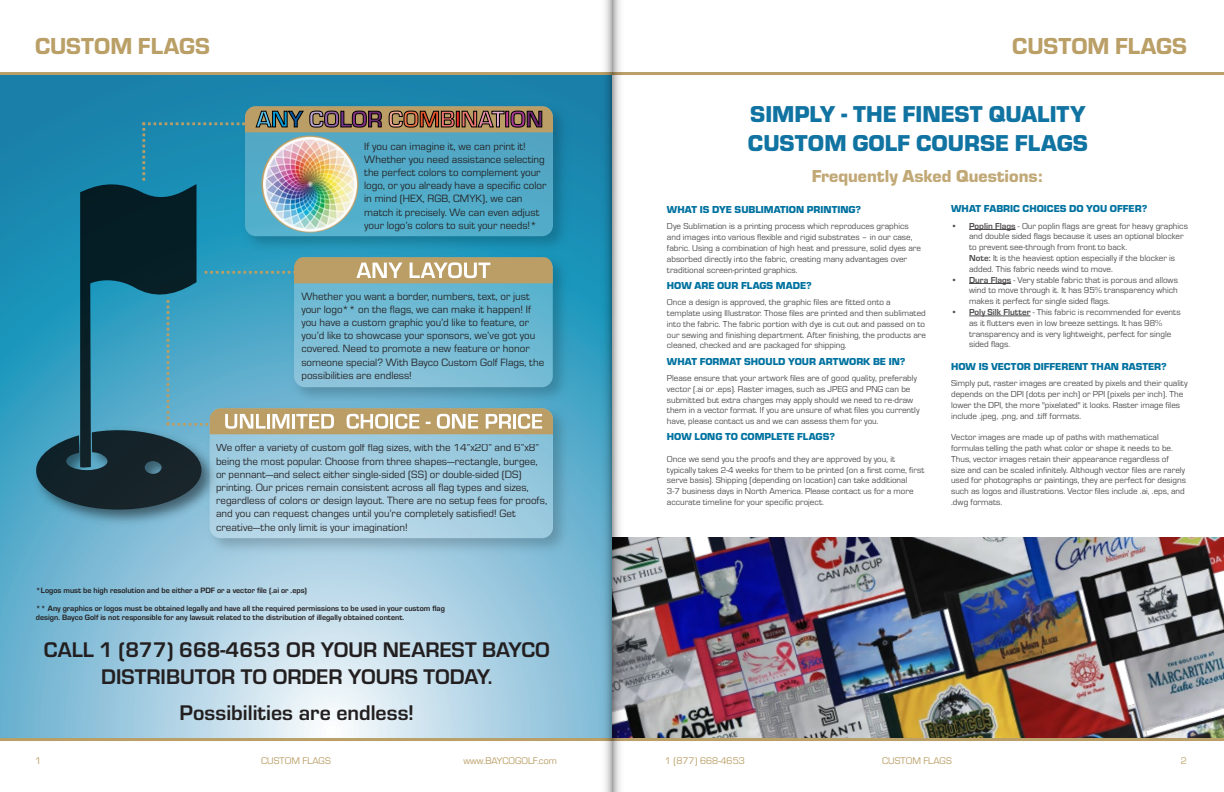
<style>
.page{position:relative;width:1224px;height:792px;background:#fff}
.page>*{position:absolute;margin:0;border:0;box-sizing:border-box;transform-origin:0 0}
.t1{font:24px "Eurostile Hea";color:#ba9f67}
.t2{font:900 23.9px/28.6px "Eurostile";color:#1073a1}
.t3{font:700 22px/26.4px "Eurostile";color:#231f20;text-align:center}
.t4{font:900 18px "Eurostile";color:#ba9f67}
.t5{font:11px/13.2px "Eurostile";color:#231f20}
.t6{font:900 10.5px "Eurostile";color:#0072a0}
.t7{font:10px "Eurostile";color:#ba9f67}
.t8{font:9px/10.8px "Eurostile";color:#231f20}
.t9{font:700 8px/9.6px "Eurostile";color:#231f20}
.s1{font-weight:700}
</style>
<div class="page">
<svg style="left:0;top:75px;width:597px;height:663px"></svg>
<img style="left:237px;top:100px;width:336px;height:150px">
<img style="left:553px;top:250px;width:20px;height:151px">
<img style="left:202px;top:401px;width:371px;height:158px">
<div style="left:210px;top:408px;width:343px;height:130px;background:linear-gradient(to right,#bbd9e9,#a4cee1);border-radius:11px"></div>
<img style="left:29px;top:423px;width:193px;height:107px">
<svg style="left:35px;top:106px;width:518px;height:404px"></svg>
<img style="left:627px;top:538px;width:597px;height:200px">
<hr style="left:969px;top:229px;width:47px;height:1px;background:#231f20">
<hr style="left:969px;top:283px;width:42px;height:1px;background:#231f20">
<hr style="left:969px;top:315px;width:61px;height:1px;background:#231f20">
<hr style="left:611px;top:72px;width:613px;height:3px;background:#ba9f67">
<hr style="left:611px;top:738px;width:613px;height:3px;background:#ba9f67">
<hr style="left:0;top:72px;width:611px;height:3px;background:#ba9f67">
<hr style="left:0;top:738px;width:611px;height:3px;background:#ba9f67">
<svg style="left:597px;top:0;width:30px;height:792px"></svg>
<h1 class="t1" style="left:35px;top:29px;width:176px">CUSTOM FLAGS</h1>
<h1 class="t1" style="left:1012px;top:29px;width:176px">CUSTOM FLAGS</h1>
<p class="t5" style="left:364px;top:139px;width:184px">If you can imagine it, we can print it!<br>Whether you need assistance selecting the perfect colors to complement your logo, or you already have a specific color in mind (HEX, RGB, CMYK), we can match it precisely. We can even adjust your logo’s colors to suit your needs!*</p>
<p class="t5" style="left:301px;top:289px;width:244px">Whether you want a border, numbers, text, or just your logo** on the flags, we can make it happen! If you have a custom graphic you’d like to feature, or you’d like to showcase your sponsors, we’ve got you covered. Need to promote a new feature or honor someone special? With Bayco Custom Golf Flags, the possibilities are endless!</p>
<p class="t5" style="left:216px;top:441px;width:333px">We offer a variety of custom golf flag sizes, with the 14”x20” and 6”x8” being the most popular. Choose from three shapes—rectangle, burgee, or pennant—and select either single-sided (SS) or double-sided (DS) printing. Our prices remain consistent across all flag types and sizes, regardless of colors or design layout. There are no setup fees for proofs, and you can request changes until you’re completely satisfied! Get creative—the only limit is your imagination!</p>
<p class="t9" style="left:36px;top:585px;width:273px">*Logos must be high resolution and be either a PDF or a vector file (.ai or .eps)</p>
<p class="t9" style="left:36px;top:603px;width:411px">** Any graphics or logos must be obtained legally and have all the required permissions to be used in your custom flag design. Bayco Golf is not responsible for any lawsuit related to the distribution of illegally obtained content.</p>
<h3 class="t3" style="left:44px;top:635px;width:508px">CALL 1 (877) 668-4653 OR YOUR NEAREST BAYCO<br>DISTRIBUTOR TO ORDER YOURS TODAY.</h3>
<h3 class="t3" style="left:180px;top:698px;width:236px">Possibilities are endless!</h3>
<h2 class="t2" style="left:748px;top:99px;width:342px">SIMPLY - THE FINEST QUALITY<br>CUSTOM GOLF COURSE FLAGS</h2>
<h3 class="t4" style="left:812px;top:163px;width:232px">Frequently Asked Questions:</h3>
<p class="t6" style="left:667px;top:202px;width:196px">WHAT IS DYE SUBLIMATION PRINTING?</p>
<p class="t8" style="left:667px;top:221px;width:256px">Dye Sublimation is a printing process which reproduces graphics and images into various flexible and rigid substrates – in our case, fabric. Using a combination of high heat and pressure, solid dyes are absorbed directly into the fabric, creating many advantages over traditional screen-printed graphics.</p>
<p class="t6" style="left:667px;top:278px;width:146px">HOW ARE OUR FLAGS MADE?</p>
<p class="t8" style="left:667px;top:296px;width:261px">Once a design is approved, the graphic files are fitted onto a template using Illustrator. Those files are printed and then sublimated into the fabric. The fabric portion with dye is cut out and passed on to our sewing and finishing department. After finishing, the products are cleaned, checked and are packaged for shipping.</p>
<p class="t6" style="left:667px;top:354px;width:240px">WHAT FORMAT SHOULD YOUR ARTWORK BE IN?</p>
<p class="t8" style="left:667px;top:372px;width:254px">Please ensure that your artwork files are of good quality, preferably vector (.ai or .eps). Raster images, such as JPEG and PNG can be submitted but extra charges may apply should we need to re-draw them in a vector format. If you are unsure of what files you currently have, please contact us and we can assess them for you.</p>
<p class="t6" style="left:667px;top:429px;width:170px">HOW LONG TO COMPLETE FLAGS?</p>
<p class="t8" style="left:667px;top:453px;width:259px">Once we send you the proofs and they are approved by you, it typically takes 2-4 weeks for them to be printed (on a first come, first serve basis). Shipping (depending on location) can take additional<br>3-7 business days in North America. Please contact us for a more accurate timeline for your specific project.</p>
<p class="t6" style="left:951px;top:201px;width:198px">WHAT FABRIC CHOICES DO YOU OFFER?</p>
<p class="t8" style="left:969px;top:220px;width:220px;text-indent:-18px"><span class="s1">• Poplin Flags</span> - Our poplin flags are great for heavy graphics and double sided flags because it uses an optional blocker to prevent see-through from front to back.<br><span class="s1">Note:</span> It is the heaviest option especially if the blocker is added. This fabric needs wind to move.</p>
<p class="t8" style="left:969px;top:274px;width:210px;text-align:justify;text-indent:-18px"><span class="s1">• Dura Flags</span> - Very stable fabric that is porous and allows wind to move through it. It has 95% transparency which makes it perfect for single sided flags.</p>
<p class="t8" style="left:969px;top:306px;width:213px;text-indent:-18px"><span class="s1">• Poly Silk Flutter</span> - This fabric is recommended for events as it flutters even in low breeze settings. It has 98% transparency and is very lightweight, perfect for single sided flags.</p>
<p class="t6" style="left:951px;top:359px;width:217px">HOW IS VECTOR DIFFERENT THAN RASTER?</p>
<p class="t8" style="left:951px;top:377px;width:238px">Simply put, raster images are created by pixels and their quality depends on the DPI (dots per inch) or PPI (pixels per inch). The lower the DPI, the more "pixelated" it looks. Raster image files include .jpeg, .png, and .tiff formats.</p>
<p class="t8" style="left:951px;top:431px;width:236px">Vector images are made up of paths with mathematical formulas telling the path what color or shape it needs to be.<br>Thus, vector images retain their appearance regardless of<br>size and can be scaled infinitely. Although vector files are rarely used for photographs or paintings, they are perfect for designs such as logos and illustrations. Vector files include .ai, .eps, and .dwg formats.</p>
<p class="t7" style="left:35px;top:754px;width:8px">1</p>
<p class="t7" style="left:261px;top:754px;width:71px">CUSTOM FLAGS</p>
<p class="t7" style="left:464px;top:754px;width:95px">www.BAYCOGOLF.com</p>
<p class="t7" style="left:665px;top:754px;width:82px">1 (877) 668-4653</p>
<p class="t7" style="left:882px;top:754px;width:71px">CUSTOM FLAGS</p>
<p class="t7" style="left:1181px;top:754px;width:8px">2</p>
</div>
